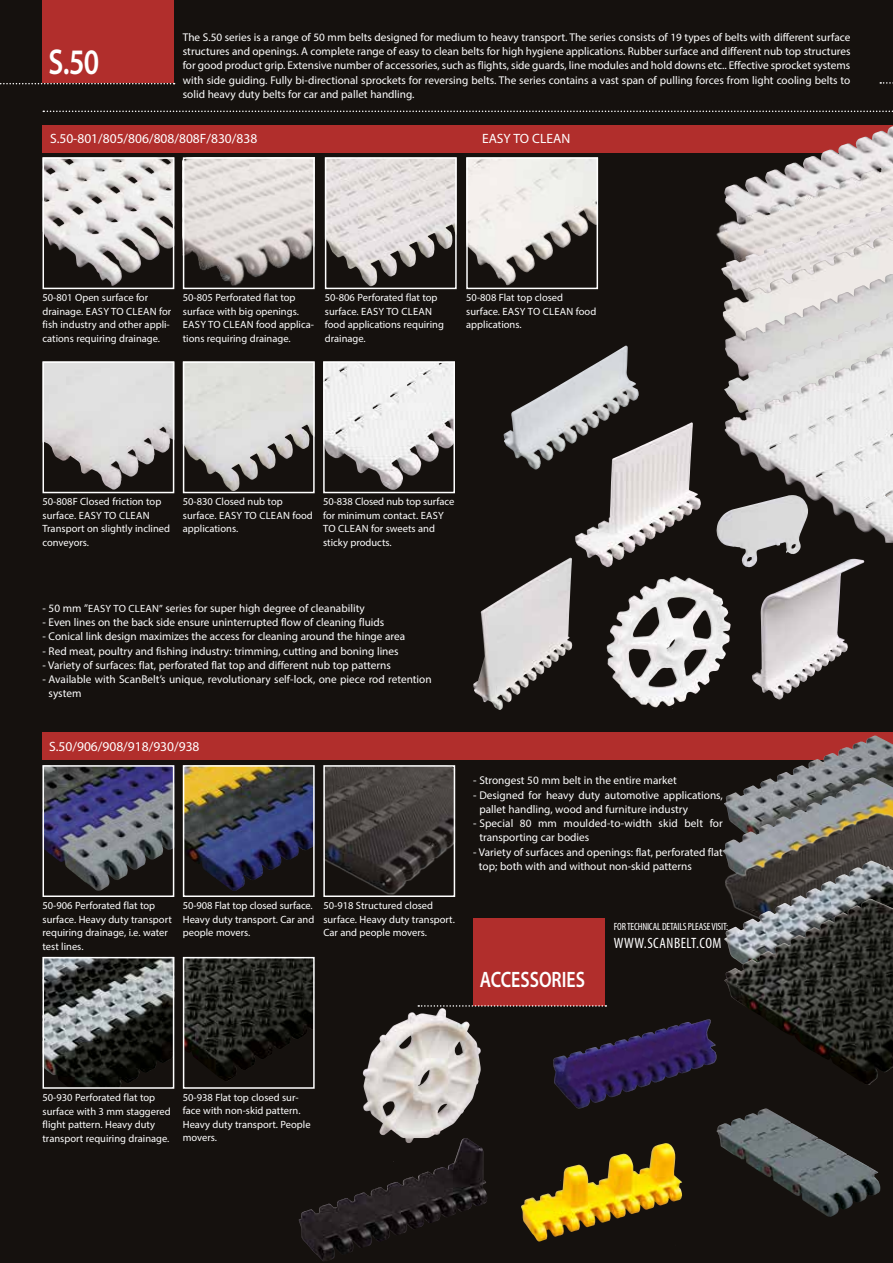
<style>
.page{position:relative;width:893px;height:1263px;background:#15110e}
.page>*{position:absolute;margin:0;border:0;box-sizing:border-box;transform-origin:0 0}
.t1{font:600 36px "Myriad Pro";color:#fff;scale:.8 1}
.t2{font:600 22.35px "Myriad Pro";color:#fff;scale:.8 1}
.t3{font:condensed 15px "Myriad Pro";letter-spacing:.035em;color:#fff}
.t4{font:13.5px "Myriad Pro";color:#fff}
.t5{font:11.25px/14.2px "Myriad Pro";color:#fff}
.t6{font:10.5px/13.5px "Myriad Pro";color:#fff}
.t7{font:condensed 10.5px "Myriad Pro";letter-spacing:-.02em;color:#fff}
.s1{font-size:10.5px}
</style>
<div class="page">
<div style="left:43px;top:732px;width:850px;height:27px;background:#b12e2c"></div>
<img style="left:723px;top:735px;width:170px;height:42px">
<img style="left:724px;top:777px;width:169px;height:36px">
<img style="left:723px;top:813px;width:170px;height:48px">
<img style="left:725px;top:861px;width:168px;height:38px">
<img style="left:724px;top:899px;width:169px;height:186px">
<img style="left:553px;top:1019px;width:156px;height:90px">
<img style="left:716px;top:1108px;width:165px;height:109px">
<img style="left:363px;top:1008px;width:118px;height:130px">
<img style="left:521px;top:1143px;width:161px;height:99px">
<img style="left:299px;top:1138px;width:188px;height:123px">
<img style="left:469px;top:160px;width:126px;height:126px">
<div style="left:466px;top:157px;width:132px;height:132px;border:2px solid #fff"></div>
<img style="left:46px;top:768px;width:125px;height:123px">
<div style="left:43px;top:765px;width:131px;height:132px;border:2px solid #fff"></div>
<img style="left:46px;top:960px;width:125px;height:126px">
<div style="left:43px;top:957px;width:131px;height:132px;border:2px solid #fff"></div>
<img style="left:46px;top:364px;width:125px;height:126px">
<div style="left:43px;top:361px;width:131px;height:132px;border:2px solid #fff"></div>
<img style="left:186px;top:364px;width:126px;height:126px">
<div style="left:183px;top:361px;width:132px;height:132px;border:2px solid #fff"></div>
<img style="left:326px;top:364px;width:126px;height:126px">
<div style="left:323px;top:361px;width:132px;height:132px;border:2px solid #fff"></div>
<img style="left:186px;top:768px;width:126px;height:123px">
<div style="left:183px;top:765px;width:132px;height:132px;border:2px solid #fff"></div>
<img style="left:186px;top:960px;width:126px;height:121px">
<div style="left:183px;top:957px;width:132px;height:132px;border:2px solid #fff"></div>
<div style="left:43px;top:0;width:131px;height:83px;background:#b12e2c"></div>
<svg style="left:0;top:83px;width:175px;height:1px"></svg>
<svg style="left:43px;top:111px;width:850px;height:1px"></svg>
<img style="left:46px;top:160px;width:125px;height:126px">
<div style="left:43px;top:157px;width:131px;height:132px;border:2px solid #fff"></div>
<img style="left:328px;top:160px;width:126px;height:126px">
<div style="left:325px;top:157px;width:132px;height:132px;border:2px solid #fff"></div>
<img style="left:186px;top:160px;width:126px;height:126px">
<div style="left:183px;top:157px;width:132px;height:132px;border:2px solid #fff"></div>
<div style="left:43px;top:125px;width:850px;height:28px;background:#b12e2c"></div>
<img style="left:786px;top:128px;width:103px;height:370px">
<img style="left:716px;top:166px;width:177px;height:77px">
<img style="left:721px;top:205px;width:166px;height:111px">
<img style="left:723px;top:238px;width:170px;height:198px">
<img style="left:725px;top:274px;width:166px;height:167px">
<img style="left:723px;top:347px;width:167px;height:149px">
<div style="left:473px;top:919px;width:132px;height:87px;background:#b12e2c"></div>
<svg style="left:418px;top:1005px;width:188px;height:2px"></svg>
<img style="left:473px;top:558px;width:99px;height:152px">
<img style="left:716px;top:495px;width:93px;height:73px">
<img style="left:503px;top:346px;width:122px;height:124px">
<img style="left:575px;top:423px;width:116px;height:144px">
<img style="left:752px;top:559px;width:102px;height:140px">
<img style="left:606px;top:576px;width:125px;height:132px">
<svg style="left:880px;top:82px;width:13px;height:2px"></svg>
<img style="left:326px;top:768px;width:126px;height:126px">
<div style="left:323px;top:765px;width:132px;height:132px;border:2px solid #fff"></div>
<h1 class="t1" style="left:49px;top:39px;width:65px">S.50</h1>
<p class="t5" style="left:183px;top:30px;width:669px;text-align:justify">The S.50 series is a range of 50 mm belts designed for medium to heavy transport. The series consists of 19 types of belts with different surface structures and openings. A complete range of easy to clean belts for high hygiene applications. Rubber surface and different nub top structures for good product grip. Extensive number of accessories, such as flights, side guards, line modules and hold downs etc.. Effective sprocket systems with side guiding. Fully bi-directional sprockets for reversing belts. The series contains a vast span of pulling forces from light cooling belts to solid heavy duty belts for car and pallet handling.</p>
<p class="t4" style="left:50px;top:130px;width:209px">S.50-801/805/806/808/808F/830/838</p>
<p class="t4" style="left:482px;top:130px;width:90px">EASY TO CLEAN</p>
<p class="t6" style="left:43px;top:291px;width:130px">50-801 Open surface for drainage. EASY TO CLEAN for fish industry and other appli&shy;cations requiring drainage.</p>
<p class="t6" style="left:183px;top:291px;width:133px">50-805 Perforated flat top surface with big openings.<br>EASY TO CLEAN food applica&shy;tions requiring drainage.</p>
<p class="t6" style="left:325px;top:291px;width:120px">50-806 Perforated flat top surface. EASY TO CLEAN food applications requiring drainage.</p>
<p class="t6" style="left:466px;top:291px;width:131px">50-808 Flat top closed surface. EASY TO CLEAN food applications.</p>
<p class="t6" style="left:43px;top:495px;width:129px">50-808F Closed friction top surface. EASY TO CLEAN<br>Transport on slightly inclined conveyors.</p>
<p class="t6" style="left:183px;top:495px;width:131px">50-830 Closed nub top surface. EASY TO CLEAN food applications.</p>
<p class="t6" style="left:323px;top:495px;width:133px">50-838 Closed nub top surface for minimum contact. EASY<br>TO CLEAN for sweets and sticky products.</p>
<p class="t5" style="left:43px;top:601px;width:324px">- 50 mm ”<span class="s1">EASY TO CLEAN”</span> series for super high degree of cleanability</p>
<p class="t5" style="left:43px;top:615px;width:343px">- Even lines on the back side ensure uninterrupted flow of cleaning fluids</p>
<p class="t5" style="left:43px;top:629px;width:364px">- Conical link design maximizes the access for cleaning around the hinge area</p>
<p class="t5" style="left:43px;top:643px;width:358px">- Red meat, poultry and fishing industry: trimming, cutting and boning lines</p>
<p class="t5" style="left:43px;top:658px;width:350px">- Variety of surfaces: flat, perforated flat top and different nub top patterns</p>
<p class="t5" style="left:49px;top:672px;width:385px;text-indent:-6px">- Available with ScanBelt’s unique, revolutionary self-lock, one piece rod retention system</p>
<p class="t4" style="left:49px;top:738px;width:152px">S.50/906/908/918/930/938</p>
<p class="t6" style="left:43px;top:899px;width:131px">50-906 Perforated flat top surface. Heavy duty transport requiring drainage, i.e. water test lines.</p>
<p class="t6" style="left:183px;top:899px;width:133px">50-908 Flat top closed surface.<br>Heavy duty transport. Car and people movers.</p>
<p class="t6" style="left:323px;top:899px;width:133px">50-918 Structured closed surface. Heavy duty transport.<br>Car and people movers.</p>
<p class="t5" style="left:473px;top:773px;width:205px">- Strongest 50 mm belt in the entire market</p>
<p class="t5" style="left:479px;top:787px;width:245px;text-indent:-6px">- Designed for heavy duty automotive applications, pallet handling, wood and furniture industry</p>
<p class="t5" style="left:479px;top:816px;width:245px;text-indent:-6px">- Special 80 mm moulded-to-width skid belt for transporting car bodies</p>
<p class="t5" style="left:479px;top:844px;width:245px;text-indent:-6px">- Variety of surfaces and openings: flat, perforated flat top; both with and without non-skid patterns</p>
<h2 class="t2" style="left:480px;top:965px;width:133px">ACCESSORIES</h2>
<p class="t7" style="left:614px;top:920px;width:116px">FOR TECHNICAL DETAILS PLEASE VISIT:</p>
<h3 class="t3" style="left:614px;top:934px;width:109px">WWW.SCANBELT.COM</h3>
<p class="t6" style="left:43px;top:1090px;width:130px">50-930 Perforated flat top surface with 3 mm staggered flight pattern. Heavy duty transport requiring drainage.</p>
<p class="t6" style="left:183px;top:1090px;width:129px">50-938 Flat top closed sur&shy;face with non-skid pattern.<br>Heavy duty transport. People movers.</p>
</div>
